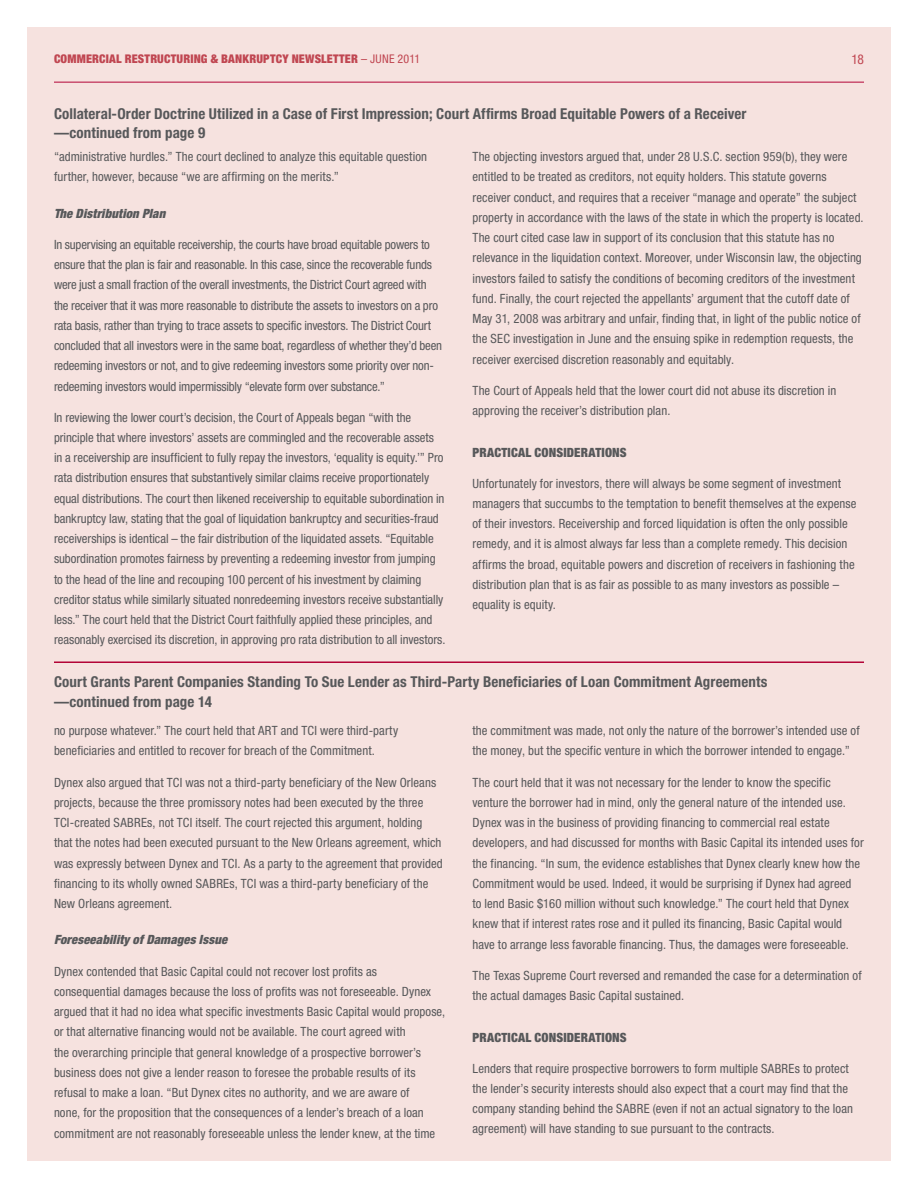
<style>
.page{position:relative;width:918px;height:1188px;background:#fff}
.page>*{position:absolute;margin:0;border:0;box-sizing:border-box;transform-origin:0 0}
.page_subheads{font:700 condensed 15px/19.5px "Helvetica Neue LT Std";letter-spacing:.005em;color:#57585a}
.t1{font:condensed 13.5px "Helvetica Neue LT Std";color:#c04651}
.body{font:condensed 12.75px/20.2px "Helvetica Neue LT Std";letter-spacing:.005em;color:#57585a}
.body-2{font:condensed 12.75px/20.2px "Helvetica Neue LT Std";letter-spacing:-.015em;color:#57585a}
.sub-subhead{font:italic 900 condensed 12.75px "Helvetica Neue LT Std";letter-spacing:.01em;color:#57585a}
.subhead{font:900 condensed 12.75px "Helvetica Neue LT Std";letter-spacing:.01em;color:#57585a}
.t2{font:900 condensed 12px "Helvetica Neue LT Std";letter-spacing:.015em;color:#c04651}
.s1{font-weight:400}
</style>
<div class="page">
<div style="left:27px;top:27px;width:864px;height:1134px;background:#f6e2df"></div>
<hr style="left:54px;top:82px;width:810px;height:1px;background:#b30437">
<hr style="left:54px;top:661px;width:810px;height:2px;background:#b30437">
<p class="t2" style="left:54px;top:51px;width:368px">COMMERCIAL RESTRUCTURING &amp; BANKRUPTCY NEWSLETTER <span class="s1">– JUNE 2011</span></p>
<p class="t1" style="left:852px;top:51px;width:14px">18</p>
<p class="page_subheads" style="left:54px;top:103px;width:694px">Collateral-Order Doctrine Utilized in a Case of First Impression; Court Affirms Broad Equitable Powers of a Receiver —continued from page 9</p>
<p class="body" style="left:54px;top:146px;width:375px">“administrative hurdles.” The court declined to analyze this equitable question further, however, because “we are affirming on the merits.”</p>
<p class="sub-subhead" style="left:54px;top:205px;width:113px">The Distribution Plan</p>
<p class="body-2" style="left:54px;top:234px;width:390px">In supervising an equitable receivership, the courts have broad equitable powers to ensure that the plan is fair and reasonable. In this case, since the recoverable funds were just a small fraction of the overall investments, the District Court agreed with the receiver that it was more reasonable to distribute the assets to investors on a pro rata basis, rather than trying to trace assets to specific investors. The District Court concluded that all investors were in the same boat, regardless of whether they’d been redeeming investors or not, and to give redeeming investors some priority over non&shy;redeeming investors would impermissibly “elevate form over substance.”</p>
<p class="body" style="left:54px;top:407px;width:393px">In reviewing the lower court’s decision, the Court of Appeals began “with the principle that where investors’ assets are commingled and the recoverable assets in a receivership are insufficient to fully repay the investors, ‘equality is equity.’” Pro rata distribution ensures that substantively similar claims receive proportionately equal distributions. The court then likened receivership to equitable subordination in bankruptcy law, stating that the goal of liquidation bankruptcy and securities-fraud receiverships is identical – the fair distribution of the liquidated assets. “Equitable subordination promotes fairness by preventing a redeeming investor from jumping to the head of the line and recouping 100 percent of his investment by claiming creditor status while similarly situated nonredeeming investors receive substantially less.” The court held that the District Court faithfully applied these principles, and reasonably exercised its discretion, in approving pro rata distribution to all investors.</p>
<p class="body" style="left:472px;top:146px;width:393px">The objecting investors argued that, under 28 U.S.C. section 959(b), they were entitled to be treated as creditors, not equity holders. This statute governs receiver conduct, and requires that a receiver “manage and operate” the subject property in accordance with the laws of the state in which the property is located.<br>The court cited case law in support of its conclusion that this statute has no relevance in the liquidation context. Moreover, under Wisconsin law, the objecting investors failed to satisfy the conditions of becoming creditors of the investment fund. Finally, the court rejected the appellants’ argument that the cutoff date of May 31, 2008 was arbitrary and unfair, finding that, in light of the public notice of the SEC investigation in June and the ensuing spike in redemption requests, the receiver exercised discretion reasonably and equitably.</p>
<p class="body" style="left:472px;top:380px;width:365px">The Court of Appeals held that the lower court did not abuse its discretion in approving the receiver’s distribution plan.</p>
<p class="subhead" style="left:472px;top:444px;width:156px">PRACTICAL CONSIDERATIONS</p>
<p class="body" style="left:472px;top:473px;width:385px">Unfortunately for investors, there will always be some segment of investment managers that succumbs to the temptation to benefit themselves at the expense of their investors. Receivership and forced liquidation is often the only possible remedy, and it is almost always far less than a complete remedy. This decision affirms the broad, equitable powers and discretion of receivers in fashioning the distribution plan that is as fair as possible to as many investors as possible – equality is equity.</p>
<p class="page_subheads" style="left:54px;top:672px;width:715px">Court Grants Parent Companies Standing To Sue Lender as Third-Party Beneficiaries of Loan Commitment Agreements —continued from page 14</p>
<p class="body" style="left:54px;top:721px;width:346px">no purpose whatever.” The court held that ART and TCI were third-party beneficiaries and entitled to recover for breach of the Commitment.</p>
<p class="body" style="left:54px;top:772px;width:390px">Dynex also argued that TCI was not a third-party beneficiary of the New Orleans projects, because the three promissory notes had been executed by the three TCI-created SABREs, not TCI itself. The court rejected this argument, holding that the notes had been executed pursuant to the New Orleans agreement, which was expressly between Dynex and TCI. As a party to the agreement that provided financing to its wholly owned SABREs, TCI was a third-party beneficiary of the New Orleans agreement.</p>
<p class="sub-subhead" style="left:54px;top:932px;width:175px">Foreseeability of Damages Issue</p>
<p class="body" style="left:54px;top:961px;width:393px">Dynex contended that Basic Capital could not recover lost profits as consequential damages because the loss of profits was not foreseeable. Dynex argued that it had no idea what specific investments Basic Capital would propose, or that alternative financing would not be available. The court agreed with<br>the overarching principle that general knowledge of a prospective borrower’s business does not give a lender reason to foresee the probable results of its refusal to make a loan. “But Dynex cites no authority, and we are aware of<br>none, for the proposition that the consequences of a lender’s breach of a loan commitment are not reasonably foreseeable unless the lender knew, at the time</p>
<p class="body" style="left:472px;top:721px;width:389px">the commitment was made, not only the nature of the borrower’s intended use of the money, but the specific venture in which the borrower intended to engage.”</p>
<p class="body" style="left:472px;top:772px;width:393px">The court held that it was not necessary for the lender to know the specific venture the borrower had in mind, only the general nature of the intended use.<br>Dynex was in the business of providing financing to commercial real estate developers, and had discussed for months with Basic Capital its intended uses for the financing. “In sum, the evidence establishes that Dynex clearly knew how the Commitment would be used. Indeed, it would be surprising if Dynex had agreed<br>to lend Basic $160 million without such knowledge.” The court held that Dynex knew that if interest rates rose and it pulled its financing, Basic Capital would have to arrange less favorable financing. Thus, the damages were foreseeable.</p>
<p class="body" style="left:472px;top:965px;width:391px">The Texas Supreme Court reversed and remanded the case for a determination of the actual damages Basic Capital sustained.</p>
<p class="subhead" style="left:472px;top:1029px;width:156px">PRACTICAL CONSIDERATIONS</p>
<p class="body" style="left:472px;top:1058px;width:382px">Lenders that require prospective borrowers to form multiple SABREs to protect the lender’s security interests should also expect that a court may find that the company standing behind the SABRE (even if not an actual signatory to the loan agreement) will have standing to sue pursuant to the contracts.</p>
</div>
